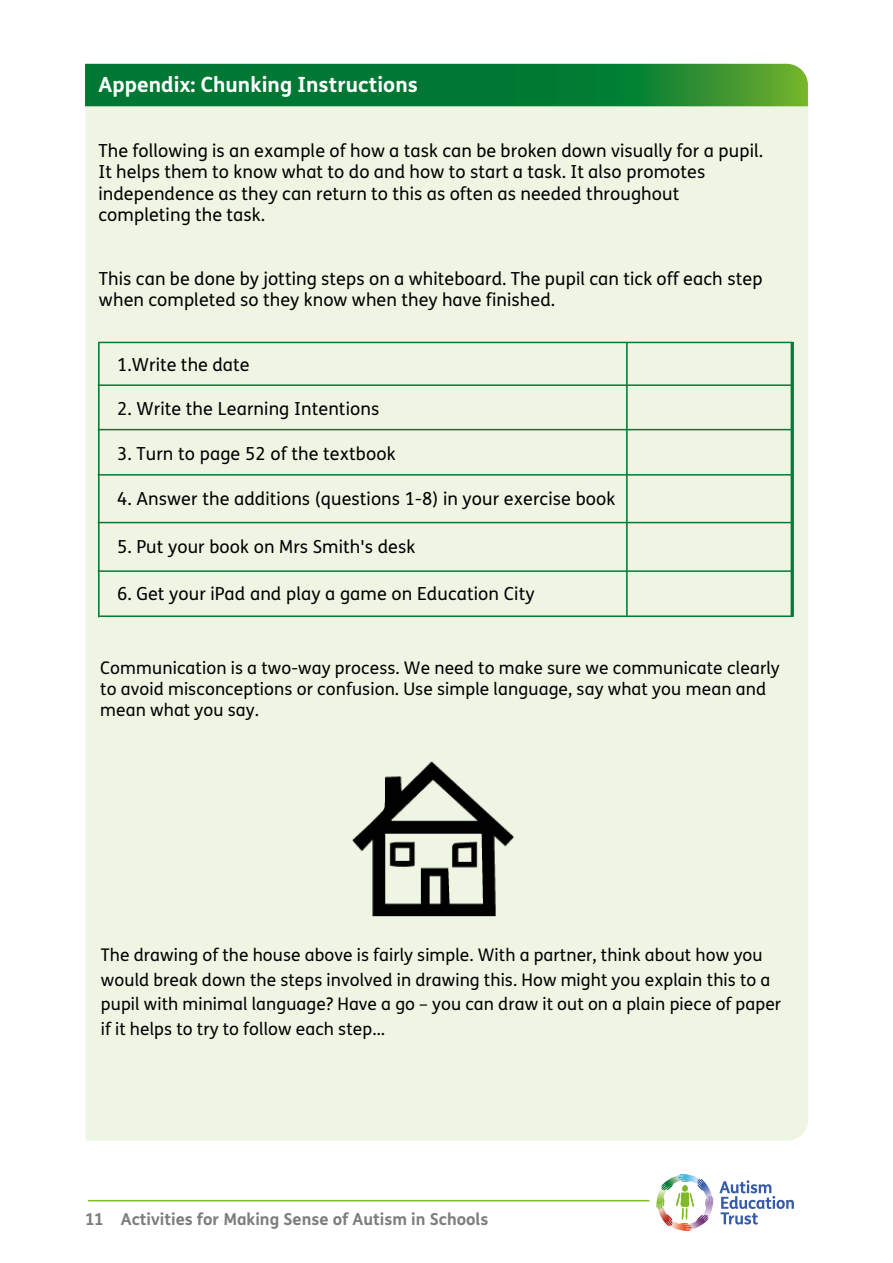
<style>
.page{position:relative;width:893px;height:1263px;background:#fff}
.page>*{position:absolute;margin:0;border:0;box-sizing:border-box;transform-origin:0 0}
.t1{font:700 21px "FS Me";letter-spacing:.005em;color:#fff}
.t2{font:18px/21.6px "FS Me";letter-spacing:.005em;color:#020203}
.t3{font:17.4px/24.8px "FS Me";letter-spacing:.005em;color:#020203}
.t4{font:700 16.5px "FS Me";color:#7e7d7d}
</style>
<div class="page">
<svg style="left:719px;top:1180px;width:75px;height:44px"></svg>
<svg style="left:656px;top:1174px;width:54px;height:57px"></svg>
<div style="left:85px;top:106px;width:723px;height:1034px;background:#eff5e3"></div>
<svg style="left:85px;top:64px;width:723px;height:42px;background:#0f8033"></svg>
<hr style="left:98px;top:342px;width:694px;height:1px;background:#077835">
<hr style="left:98px;top:570px;width:694px;height:2px;background:#077835">
<hr style="left:99px;top:615px;width:695px;height:2px;background:#077835">
<hr style="left:98px;top:429px;width:694px;height:1px;background:#077835">
<hr style="left:98px;top:522px;width:694px;height:1px;background:#077835">
<hr style="left:98px;top:384px;width:694px;height:2px;background:#077835">
<hr style="left:626px;top:343px;width:1px;height:273px;background:#077835">
<hr style="left:792px;top:342px;width:1px;height:274px;background:#077835">
<hr style="left:98px;top:474px;width:694px;height:2px;background:#077835">
<hr style="left:98px;top:343px;width:1px;height:274px;background:#077835">
<img style="left:351px;top:760px;width:164px;height:161px">
<hr style="left:88px;top:1200px;width:561px;height:1px;background:#7db928">
<p class="t1" style="left:98px;top:69px;width:321px">Appendix: Chunking Instructions</p>
<p class="t2" style="left:98px;top:139px;width:666px">The following is an example of how a task can be broken down visually for a pupil.<br>It helps them to know what to do and how to start a task. It also promotes independence as they can return to this as often as needed throughout completing the task.</p>
<p class="t2" style="left:99px;top:267px;width:665px">This can be done by jotting steps on a whiteboard. The pupil can tick off each step when completed so they know when they have finished.</p>
<p class="t2" style="left:117px;top:354px;width:134px">1.Write the date</p>
<p class="t2" style="left:117px;top:398px;width:264px">2. Write the Learning Intentions</p>
<p class="t2" style="left:117px;top:443px;width:280px">3. Turn to page 52 of the textbook</p>
<p class="t2" style="left:117px;top:487px;width:500px">4. Answer the additions (questions 1-8) in your exercise book</p>
<p class="t2" style="left:117px;top:535px;width:300px">5. Put your book on Mrs Smith's desk</p>
<p class="t2" style="left:117px;top:583px;width:419px">6. Get your iPad and play a game on Education City</p>
<p class="t3" style="left:100px;top:657px;width:681px;line-height:20.9px">Communication is a two-way process. We need to make sure we communicate clearly to avoid misconceptions or confusion. Use simple language, say what you mean and mean what you say.</p>
<p class="t3" style="left:101px;top:942px;width:682px">The drawing of the house above is fairly simple. With a partner, think about how you would break down the steps involved in drawing this. How might you explain this to a pupil with minimal language? Have a go – you can draw it out on a plain piece of paper if it helps to try to follow each step…</p>
<p class="t4" style="left:85px;top:1206px;width:405px">11 Activities for Making Sense of Autism in Schools</p>
</div>
